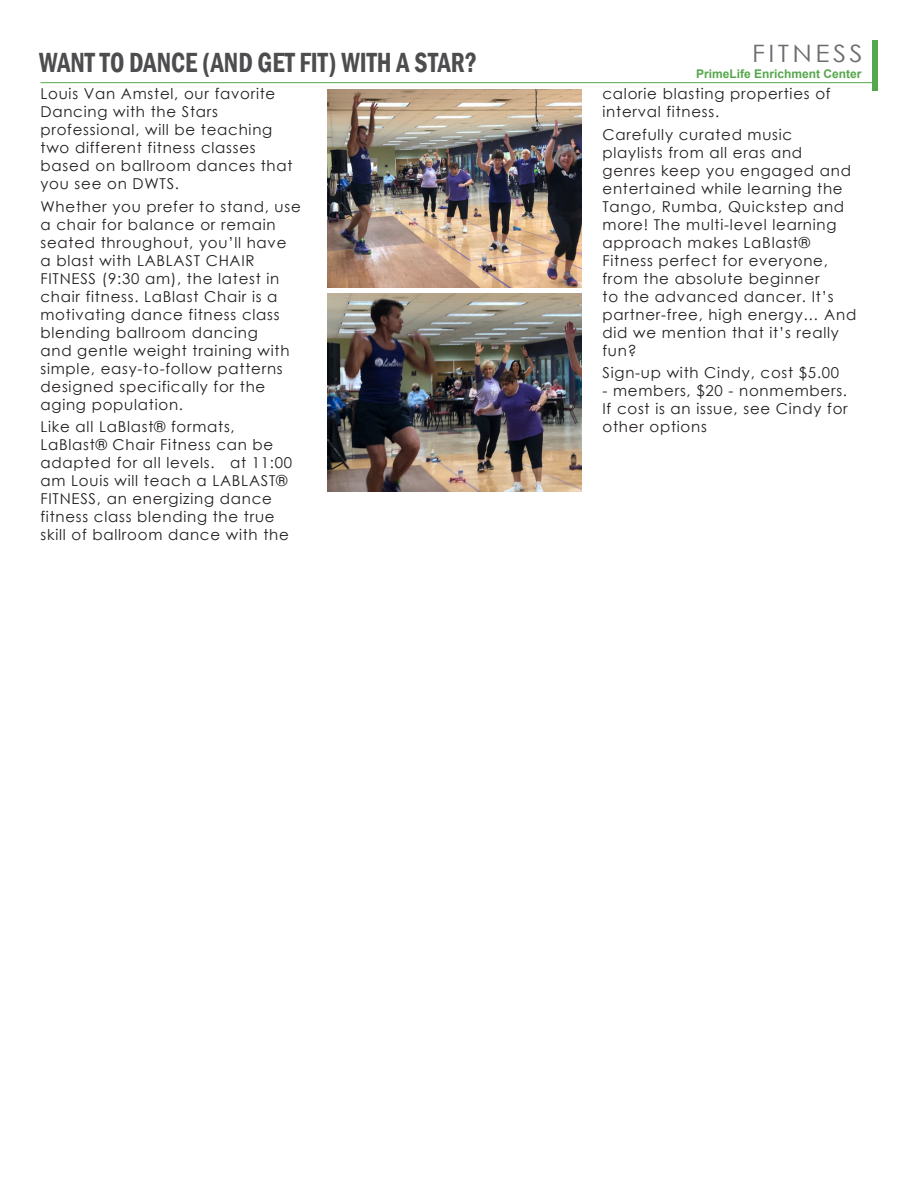
<style>
.page{position:relative;width:918px;height:1188px;background:#fff}
.page>*{position:absolute;margin:0;border:0;box-sizing:border-box;transform-origin:0 0}
.t1{font:600 condensed 28.5px "Franklin Gothic";color:#4d4d4f;scale:.9 1}
.t2{font:24px "Century Gothic";letter-spacing:.13em;color:#6c6d70;scale:1.1 1}
.t3{font:15px/18px "Century Gothic";letter-spacing:.05em;color:#231f20}
.t4{font:700 12px "Arial";color:#55a74c}
</style>
<div class="page">
<div style="left:872px;top:40px;width:6px;height:51px;background:#55a74c"></div>
<hr style="left:40px;top:82px;width:838px;height:1px;background:#55a74c">
<img style="left:328px;top:90px;width:253px;height:198px">
<img style="left:328px;top:294px;width:253px;height:198px">
<p class="t1" style="left:39px;top:43px;width:488px">WANT TO DANCE (AND GET FIT) WITH A STAR?</p>
<p class="t3" style="left:40px;top:84px;width:254px">Louis Van Amstel, our favorite<br>Dancing with the Stars professional, will be teaching two different fitness classes based on ballroom dances that you see on DWTS.</p>
<p class="t3" style="left:40px;top:197px;width:262px">Whether you prefer to stand, use a chair for balance or remain seated throughout, you’ll have<br>a blast with LABLAST CHAIR<br>FITNESS (9:30 am), the latest in chair fitness. LaBlast Chair is a motivating dance fitness class blending ballroom dancing<br>and gentle weight training with simple, easy-to-follow patterns designed specifically for the aging population.</p>
<p class="t3" style="left:40px;top:418px;width:253px">Like all LaBlast® formats,<br>LaBlast® Chair Fitness can be adapted for all levels. at 11:00 am Louis will teach a LABLAST®<br>FITNESS, an energizing dance fitness class blending the true skill of ballroom dance with the</p>
<p class="t2" style="left:752px;top:36px;width:102px">FITNESS</p>
<p class="t4" style="left:696px;top:65px;width:167px">PrimeLife Enrichment Center</p>
<p class="t3" style="left:603px;top:84px;width:230px">calorie blasting properties of interval fitness.</p>
<p class="t3" style="left:603px;top:125px;width:255px">Carefully curated music playlists from all eras and genres keep you engaged and entertained while learning the<br>Tango, Rumba, Quickstep and more! The multi-level learning approach makes LaBlast®<br>Fitness perfect for everyone, from the absolute beginner<br>to the advanced dancer. It’s partner-free, high energy… And did we mention that it’s really fun?</p>
<p class="t3" style="left:603px;top:364px;width:238px">Sign-up with Cindy, cost $5.00</p>
<p class="t3" style="left:603px;top:382px;width:247px;text-align:justify">- members, $20 - nonmembers.<br>If cost is an issue, see Cindy for other options</p>
</div>
